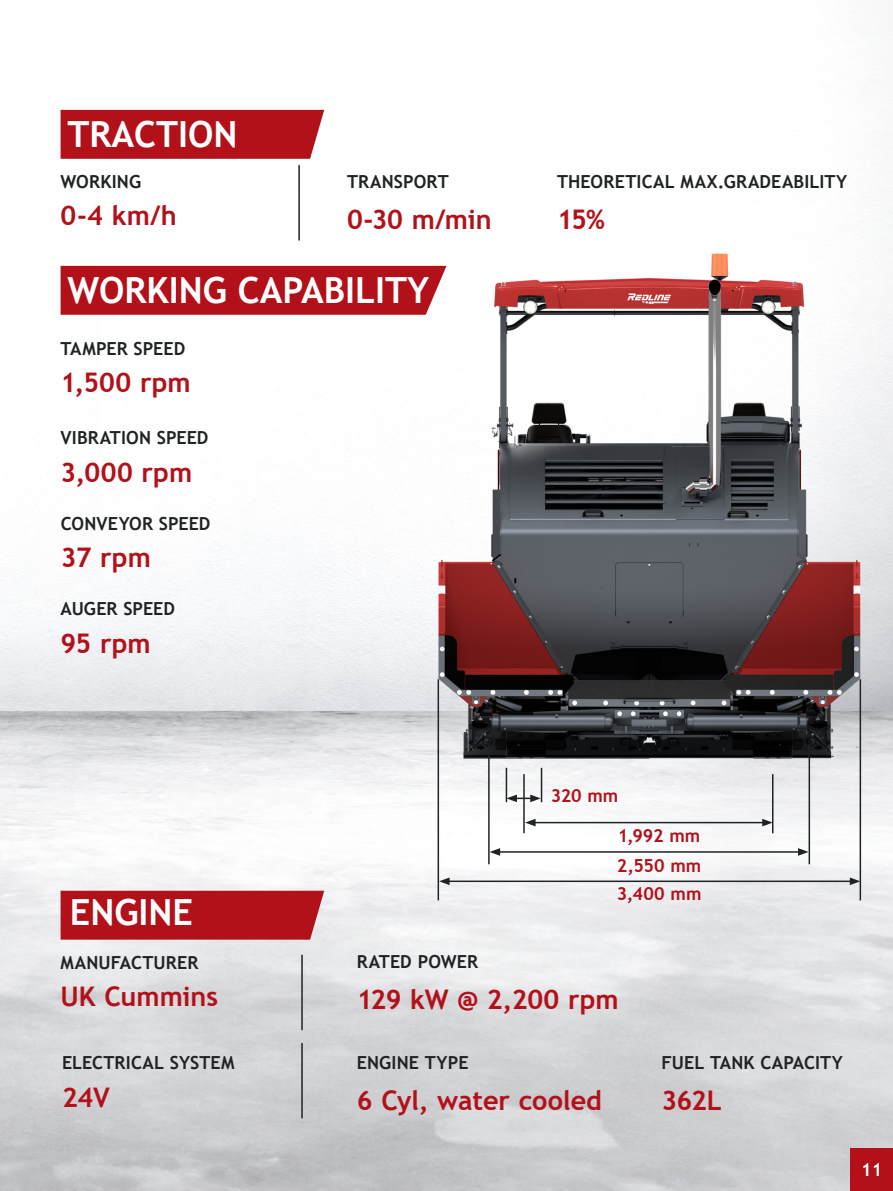
<style>
.page{position:relative;width:893px;height:1191px;background:#fff}
.page>*{position:absolute;margin:0;border:0;box-sizing:border-box;transform-origin:0 0}
.Heading{font:700 36px "Trebuchet MS";color:#fff}
.Heading-2{font:700 27px "Trebuchet MS";letter-spacing:-.005em;color:#b3111a}
.Heading-3{font:700 18px "Trebuchet MS";letter-spacing:.005em;color:#202325}
.Heading-4{font:700 18px "Trebuchet MS";color:#b3111a}
.t1{font:700 18px "Trebuchet MS";color:#fff}
</style>
<div class="page">
<img style="left:0;top:1px;width:893px;height:1190px">
<div style="left:850px;top:1148px;width:43px;height:43px;background:#b3111a"></div>
<div style="left:61px;top:890px;width:263px;height:49px;background:#b3111a"></div>
<div style="left:61px;top:110px;width:263px;height:49px;background:#b3111a"></div>
<div style="left:61px;top:266px;width:385px;height:49px;background:#b3111a"></div>
<hr style="left:298px;top:166px;width:2px;height:74px;background:#202325">
<hr style="left:301px;top:955px;width:2px;height:74px;background:#202325">
<hr style="left:301px;top:1043px;width:2px;height:74px;background:#202325">
<hr style="left:438px;top:679px;width:1px;height:221px;background:#202325">
<hr style="left:488px;top:744px;width:2px;height:120px;background:#202325">
<hr style="left:523px;top:774px;width:2px;height:59px;background:#202325">
<hr style="left:506px;top:767px;width:1px;height:35px;background:#202325">
<hr style="left:541px;top:767px;width:1px;height:35px;background:#202325">
<hr style="left:772px;top:774px;width:1px;height:59px;background:#202325">
<hr style="left:808px;top:744px;width:2px;height:120px;background:#202325">
<hr style="left:860px;top:679px;width:1px;height:221px;background:#202325">
<hr style="left:447px;top:880px;width:405px;height:2px;background:#202325">
<svg style="left:439px;top:877px;width:11px;height:8px"></svg>
<svg style="left:850px;top:877px;width:10px;height:8px"></svg>
<hr style="left:498px;top:851px;width:302px;height:1px;background:#202325">
<svg style="left:490px;top:848px;width:10px;height:7px"></svg>
<svg style="left:798px;top:848px;width:10px;height:7px"></svg>
<hr style="left:533px;top:822px;width:231px;height:1px;background:#202325">
<svg style="left:525px;top:818px;width:11px;height:8px"></svg>
<svg style="left:762px;top:818px;width:10px;height:8px"></svg>
<svg style="left:507px;top:794px;width:34px;height:8px"></svg>
<p class="Heading" style="left:67px;top:112px;width:172px">TRACTION</p>
<p class="Heading-3" style="left:61px;top:170px;width:82px">WORKING</p>
<p class="Heading-2" style="left:61px;top:199px;width:118px">0-4 km/h</p>
<p class="Heading-3" style="left:347px;top:170px;width:103px">TRANSPORT</p>
<p class="Heading-2" style="left:347px;top:202px;width:146px">0-30 m/min</p>
<p class="Heading" style="left:67px;top:267px;width:363px">WORKING CAPABILITY</p>
<p class="Heading-3" style="left:61px;top:337px;width:126px">TAMPER SPEED</p>
<p class="Heading-2" style="left:61px;top:366px;width:132px">1,500 rpm</p>
<p class="Heading-3" style="left:61px;top:426px;width:149px">VIBRATION SPEED</p>
<p class="Heading-2" style="left:61px;top:455px;width:133px">3,000 rpm</p>
<p class="Heading-3" style="left:61px;top:512px;width:151px">CONVEYOR SPEED</p>
<p class="Heading-2" style="left:61px;top:540px;width:91px">37 rpm</p>
<p class="Heading-3" style="left:61px;top:597px;width:116px">AUGER SPEED</p>
<p class="Heading-2" style="left:61px;top:626px;width:92px">95 rpm</p>
<p class="Heading-3" style="left:557px;top:170px;width:292px">THEORETICAL MAX.GRADEABILITY</p>
<p class="Heading-2" style="left:557px;top:202px;width:49px">15%</p>
<p class="Heading" style="left:70px;top:890px;width:125px">ENGINE</p>
<p class="Heading-3" style="left:61px;top:951px;width:139px">MANUFACTURER</p>
<p class="Heading-2" style="left:61px;top:979px;width:159px">UK Cummins</p>
<p class="Heading-3" style="left:62px;top:1051px;width:174px">ELECTRICAL SYSTEM</p>
<p class="Heading-2" style="left:62px;top:1080px;width:49px">24V</p>
<p class="Heading-4" style="left:551px;top:784px;width:69px">320 mm</p>
<p class="Heading-4" style="left:618px;top:824px;width:84px">1,992 mm</p>
<p class="Heading-4" style="left:617px;top:854px;width:86px">2,550 mm</p>
<p class="Heading-4" style="left:617px;top:882px;width:86px">3,400 mm</p>
<p class="Heading-3" style="left:357px;top:950px;width:123px">RATED POWER</p>
<p class="Heading-2" style="left:357px;top:982px;width:263px">129 kW @ 2,200 rpm</p>
<p class="Heading-3" style="left:357px;top:1051px;width:113px">ENGINE TYPE</p>
<p class="Heading-2" style="left:357px;top:1083px;width:247px">6 Cyl, water cooled</p>
<p class="Heading-3" style="left:661px;top:1051px;width:183px">FUEL TANK CAPACITY</p>
<p class="Heading-2" style="left:661px;top:1083px;width:62px">362L</p>
<p class="t1" style="left:861px;top:1158px;width:23px">11</p>
</div>
